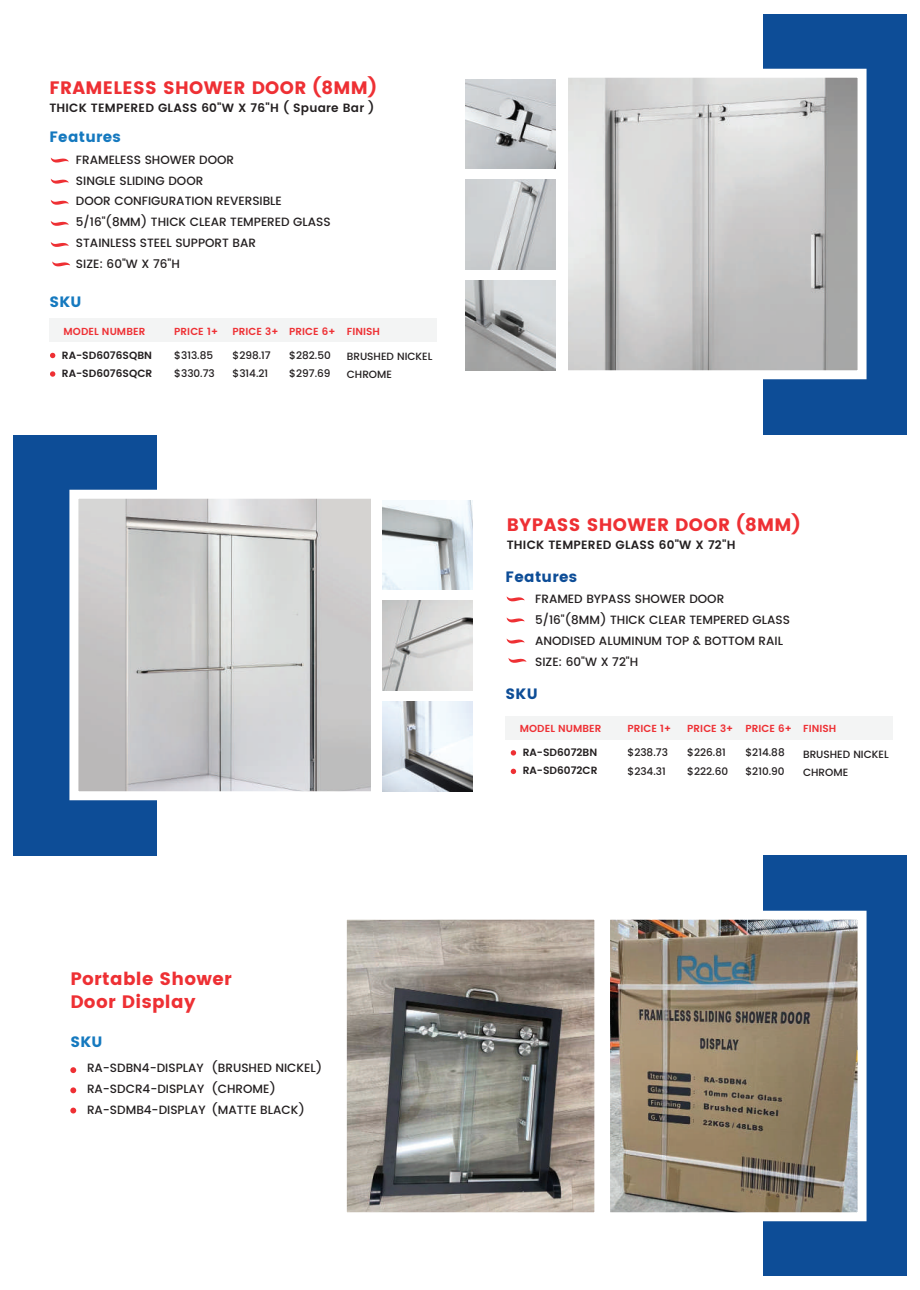
<style>
.page{position:relative;width:920px;height:1290px;background:#fff}
.page>*{position:absolute;margin:0;border:0;box-sizing:border-box;transform-origin:0 0}
.t1{font:18px/22.5px "Poppins";letter-spacing:.02em;color:#ee3034}
.t2{font:15px "Poppins";letter-spacing:.02em;color:#1579bf}
.t3{font:15px "Poppins";letter-spacing:.02em;color:#0d4d97}
.t4{font:500 12px/21px "Poppins";color:#231f20}
.t5{font:600 12px "Poppins";letter-spacing:.02em;color:#231f20}
.t6{font:500 10.5px/18.5px "Poppins";color:#231f20}
.t7{font:600 10.5px/18px "Poppins";color:#231f20}
.t8{font:600 10.2px "Poppins";letter-spacing:.005em;color:#ee3034}
</style>
<div class="page">
<div style="left:763px;top:14px;width:143px;height:420px;background:#0d4d97"></div>
<svg style="left:51px;top:158px;width:18px;height:5px"></svg>
<svg style="left:51px;top:179px;width:18px;height:5px"></svg>
<svg style="left:51px;top:200px;width:18px;height:5px"></svg>
<svg style="left:51px;top:221px;width:18px;height:5px"></svg>
<svg style="left:51px;top:242px;width:18px;height:5px"></svg>
<svg style="left:52px;top:261px;width:18px;height:5px"></svg>
<img style="left:568px;top:79px;width:288px;height:290px">
<div style="left:556px;top:69px;width:310px;height:310px;border:9px solid #fff"></div>
<img style="left:466px;top:79px;width:89px;height:90px">
<img style="left:466px;top:180px;width:89px;height:90px">
<img style="left:466px;top:281px;width:89px;height:90px">
<div style="left:763px;top:855px;width:143px;height:421px;background:#0d4d97"></div>
<img style="left:611px;top:921px;width:245px;height:290px">
<div style="left:601px;top:911px;width:265px;height:310px;border:9px solid #fff"></div>
<img style="left:348px;top:921px;width:245px;height:290px">
<div style="left:338px;top:911px;width:265px;height:310px;border:9px solid #fff"></div>
<div style="left:14px;top:434px;width:143px;height:421px;background:#0d4d97"></div>
<img style="left:79px;top:500px;width:291px;height:290px">
<div style="left:69px;top:490px;width:311px;height:310px;border:9px solid #fff"></div>
<img style="left:383px;top:500px;width:89px;height:90px">
<img style="left:383px;top:601px;width:89px;height:90px">
<img style="left:383px;top:702px;width:89px;height:90px">
<svg style="left:507px;top:596px;width:18px;height:5px"></svg>
<svg style="left:507px;top:618px;width:18px;height:4px"></svg>
<svg style="left:507px;top:639px;width:18px;height:4px"></svg>
<svg style="left:508px;top:658px;width:19px;height:5px"></svg>
<svg style="left:70px;top:1067px;width:6px;height:6px"></svg>
<svg style="left:70px;top:1087px;width:6px;height:6px"></svg>
<svg style="left:70px;top:1107px;width:6px;height:6px"></svg>
<svg style="left:50px;top:353px;width:5px;height:5px"></svg>
<svg style="left:50px;top:371px;width:5px;height:6px"></svg>
<div style="left:49px;top:319px;width:388px;height:23px;background:#f3f4f4"></div>
<svg style="left:511px;top:750px;width:5px;height:5px"></svg>
<svg style="left:511px;top:769px;width:5px;height:5px"></svg>
<div style="left:506px;top:716px;width:387px;height:23px;background:#f3f4f4"></div>
<h1 class="t1" style="left:49px;top:77px;width:329px">FRAMELESS SHOWER DOOR (8MM)</h1>
<p class="t2" style="left:49px;top:128px;width:73px">Features</p>
<p class="t5" style="left:49px;top:99px;width:327px">THICK TEMPERED GLASS 60"W X 76"H ( Spuare Bar )</p>
<p class="t4" style="left:76px;top:149px;width:256px">FRAMELESS SHOWER DOOR<br>SINGLE SLIDING DOOR<br>DOOR CONFIGURATION REVERSIBLE<br>5/16"(8MM) THICK CLEAR TEMPERED GLASS<br>STAINLESS STEEL SUPPORT BAR<br>SIZE: 60"W X 76"H</p>
<p class="t2" style="left:49px;top:293px;width:34px">SKU</p>
<p class="t8" style="left:64px;top:324px;width:83px">MODEL NUMBER</p>
<p class="t8" style="left:174px;top:324px;width:45px">PRICE 1+</p>
<p class="t8" style="left:232px;top:324px;width:149px">PRICE 3+ PRICE 6+ FINISH</p>
<p class="t6" style="left:174px;top:346px;width:42px">$313.85 $330.73</p>
<p class="t6" style="left:232px;top:346px;width:40px">$298.17 $314.21</p>
<p class="t6" style="left:289px;top:346px;width:43px">$282.50 $297.69</p>
<p class="t7" style="left:62px;top:346px;width:92px">RA-SD6076SQBN<br>RA-SD6076SQCR</p>
<p class="t6" style="left:347px;top:348px;width:87px;line-height:18px">BRUSHED NICKEL<br>CHROME</p>
<h1 class="t1" style="left:507px;top:514px;width:295px">BYPASS SHOWER DOOR (8MM)</h1>
<p class="t5" style="left:507px;top:536px;width:230px">THICK TEMPERED GLASS 60"W X 72"H</p>
<p class="t3" style="left:506px;top:568px;width:73px">Features</p>
<p class="t4" style="left:535px;top:588px;width:256px">FRAMED BYPASS SHOWER DOOR<br>5/16"(8MM) THICK CLEAR TEMPERED GLASS<br>ANODISED ALUMINUM TOP &amp; BOTTOM RAIL<br>SIZE: 60"W X 72"H</p>
<p class="t3" style="left:506px;top:685px;width:34px">SKU</p>
<p class="t8" style="left:520px;top:721px;width:83px">MODEL NUMBER</p>
<p class="t8" style="left:627px;top:721px;width:45px">PRICE 1+</p>
<p class="t8" style="left:687px;top:721px;width:151px">PRICE 3+ PRICE 6+ FINISH</p>
<p class="t6" style="left:627px;top:743px;width:42px">$238.73 $234.31</p>
<p class="t6" style="left:687px;top:743px;width:42px">$226.81 $222.60</p>
<p class="t6" style="left:745px;top:743px;width:41px">$214.88 $210.90</p>
<p class="t7" style="left:523px;top:744px;width:76px">RA-SD6072BN<br>RA-SD6072CR</p>
<p class="t6" style="left:803px;top:745px;width:87px;line-height:18px">BRUSHED NICKEL<br>CHROME</p>
<h1 class="t1" style="left:70px;top:968px;width:163px">Portable Shower<br>Door Display</h1>
<p class="t2" style="left:70px;top:1033px;width:34px">SKU</p>
<p class="t4" style="left:87px;top:1057px;width:120px">RA-SDBN4-DISPLAY<br>RA-SDCR4-DISPLAY<br>RA-SDMB4-DISPLAY</p>
<p class="t4" style="left:211px;top:1057px;width:112px">(BRUSHED NICKEL) (CHROME) (MATTE BLACK)</p>
</div>
